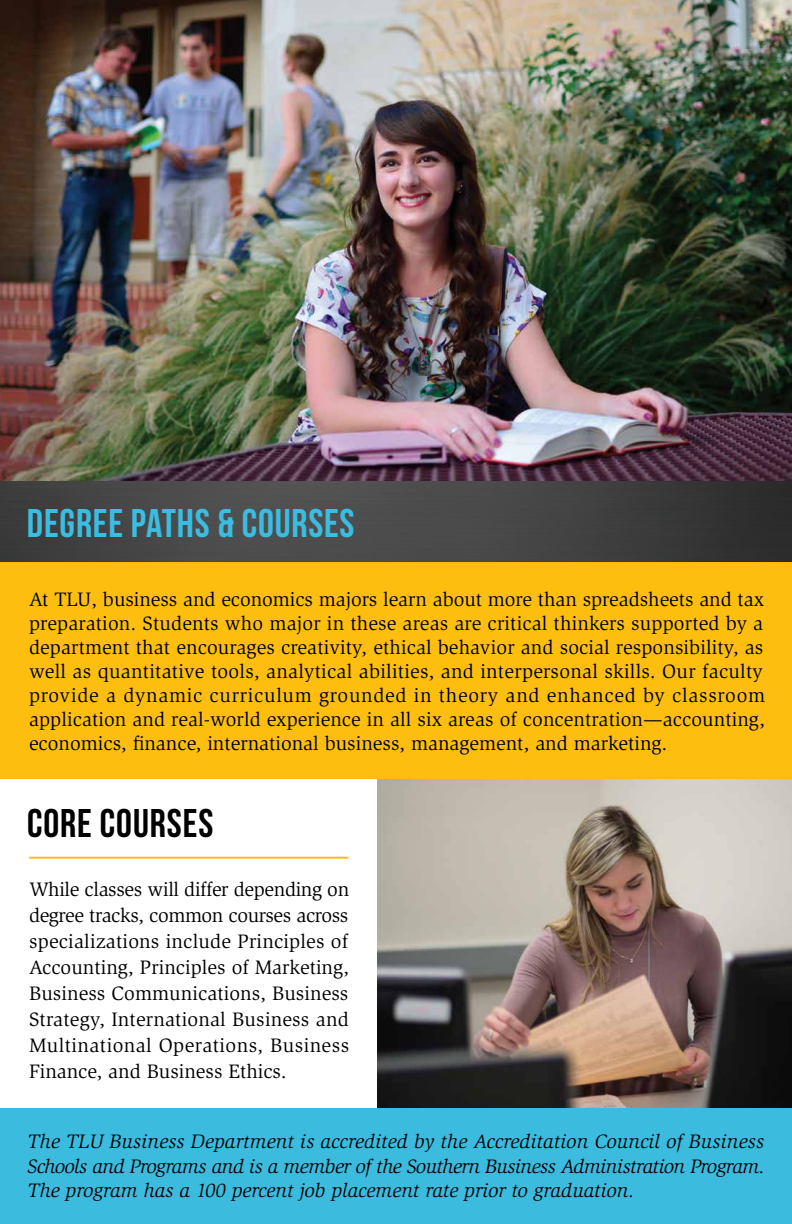
<style>
.page{position:relative;width:792px;height:1224px;background:#fff}
.page>*{position:absolute;margin:0;border:0;box-sizing:border-box;transform-origin:0 0}
.t1{font:40px "Bebas Neue";letter-spacing:.02em;color:#3bbce0}
.t2{font:40px "Bebas Neue";letter-spacing:.025em;color:#000}
.t3{font:20px/24px "Slimbach Std";color:#000;text-align:justify}
.t4{font:20px/26px "Slimbach Std";letter-spacing:.005em;color:#000101;text-align:justify}
.t5{font:italic 20px/24.4px "Slimbach Std";color:#000;text-align:justify}
</style>
<div class="page">
<img style="left:377px;top:779px;width:415px;height:330px">
<img style="left:0;top:0;width:792px;height:481px">
<hr style="left:29px;top:857px;width:319px;height:2px;background:#fabb1e">
<div style="left:0;top:502px;width:792px;height:277px;background:#febe10"></div>
<img style="left:0;top:481px;width:792px;height:81px">
<div style="left:0;top:1109px;width:792px;height:115px;background:#3bbbde"></div>
<h1 class="t1" style="left:27px;top:502px;width:329px">DEGREE PATHS &amp; COURSES</h1>
<p class="t3" style="left:29px;top:588px;width:738px">At TLU, business and economics majors learn about more than spreadsheets and tax preparation. Students who major in these areas are critical thinkers supported by a department that encourages creativity, ethical behavior and social responsibility, as well as quantitative tools, analytical abilities, and interpersonal skills. Our faculty provide a dynamic curriculum grounded in theory and enhanced by classroom application and real-world experience in all six areas of concentration—accounting, economics, finance, international business, management, and marketing.</p>
<h1 class="t2" style="left:27px;top:801px;width:188px">CORE COURSES</h1>
<p class="t4" style="left:29px;top:876px;width:322px">While classes will differ depending on degree tracks, common courses across specializations include Principles of Accounting, Principles of Marketing, Business Communications, Business Strategy, International Business and Multinational Operations, Business Finance, and Business Ethics.</p>
<p class="t5" style="left:28px;top:1130px;width:739px">The TLU Business Department is accredited by the Accreditation Council of Business Schools and Programs and is a member of the Southern Business Administration Program.<br>The program has a 100 percent job placement rate prior to graduation.</p>
</div>
